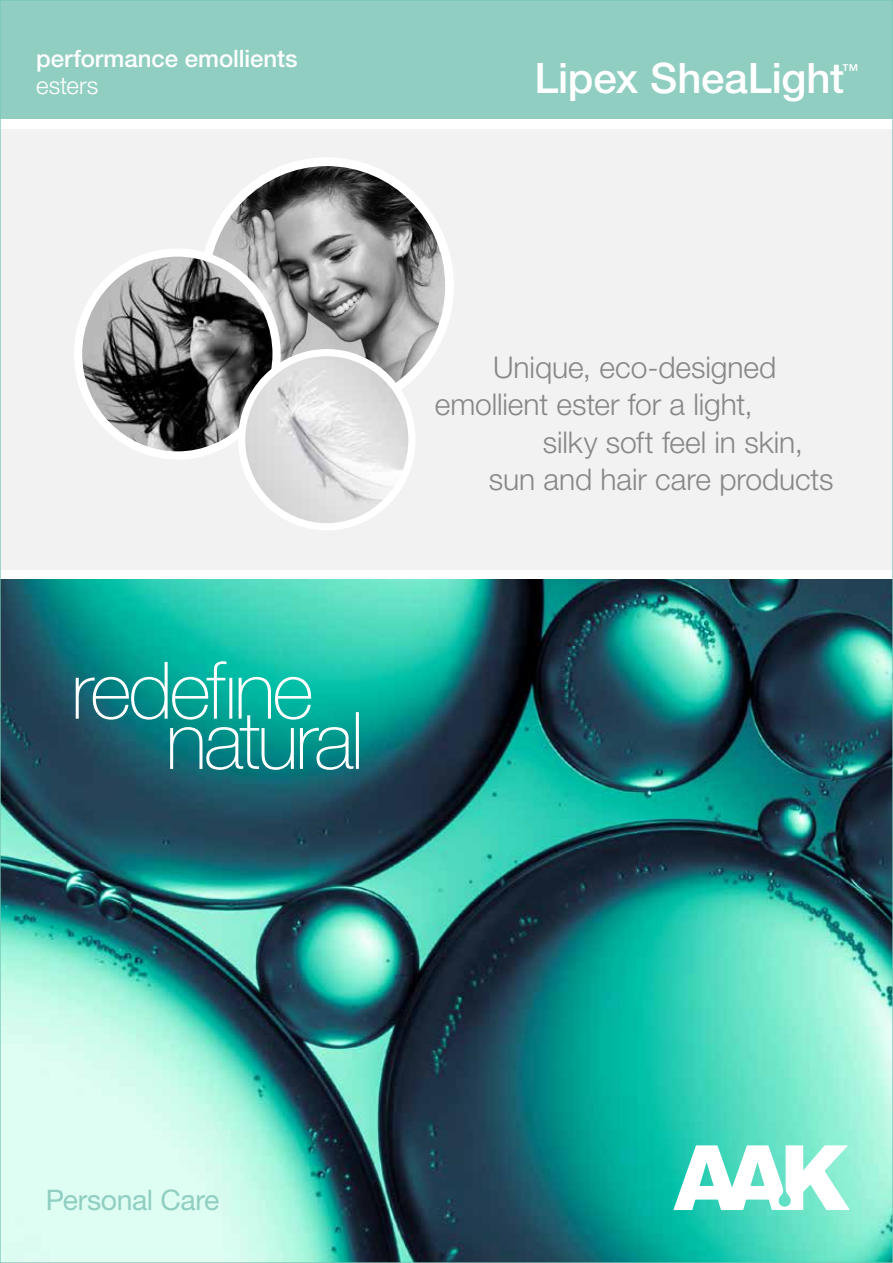
<style>
.page{position:relative;width:893px;height:1263px;background:#fff}
.page>*{position:absolute;margin:0;border:0;box-sizing:border-box;transform-origin:0 0}
.t1{font:500 42px "Helvetica Neue";letter-spacing:-.005em;color:#fff}
.t2{font:300 30px "Helvetica Neue";letter-spacing:-.005em;color:#878787}
.t3{font:28.35px "Helvetica Neue";letter-spacing:-.015em;color:#91cec2}
.t4{font:500 24px "Helvetica Neue";color:#fff}
.t5{font:300 24px "Helvetica Neue";color:#fff}
.t6{font:500 16.5px "Helvetica Neue";color:#fff}
</style>
<div class="page">
<img style="left:2px;top:579px;width:889px;height:682px">
<div style="left:0;top:129px;width:893px;height:440px;background:#f2f2f2"></div>
<img style="left:210px;top:167px;width:234px;height:213px">
<div style="left:200px;top:157px;width:254px;height:257px;border:9px solid #fff;border-radius:50%"></div>
<img style="left:83px;top:253px;width:194px;height:198px">
<div style="left:74px;top:248px;width:207px;height:212px;border:8px solid #fff;border-radius:50%"></div>
<img style="left:242px;top:353px;width:170px;height:171px">
<div style="left:238px;top:349px;width:177px;height:181px;border:7px solid #fff;border-radius:50%"></div>
<div style="left:0;top:0;width:893px;height:119px;background:#91cec2"></div>
<svg style="left:673px;top:1145px;width:177px;height:65px"></svg>
<svg style="left:76px;top:661px;width:283px;height:109px;background:#2ca09b"></svg>
<p class="t4" style="left:36px;top:44px;width:263px">performance emollients</p>
<p class="t5" style="left:36px;top:71px;width:64px">esters</p>
<h1 class="t1" style="left:534px;top:53px;width:311px">Lipex SheaLight</h1>
<p class="t6" style="left:842px;top:60px;width:18px">™</p>
<p class="t2" style="left:493px;top:349px;width:285px">Unique, eco-designed</p>
<p class="t2" style="left:435px;top:386px;width:319px">emollient ester for a light,</p>
<p class="t2" style="left:543px;top:424px;width:262px">silky soft feel in skin,</p>
<p class="t2" style="left:489px;top:461px;width:346px">sun and hair care products</p>
<p class="t3" style="left:46px;top:1183px;width:175px">Personal Care</p>
</div>
